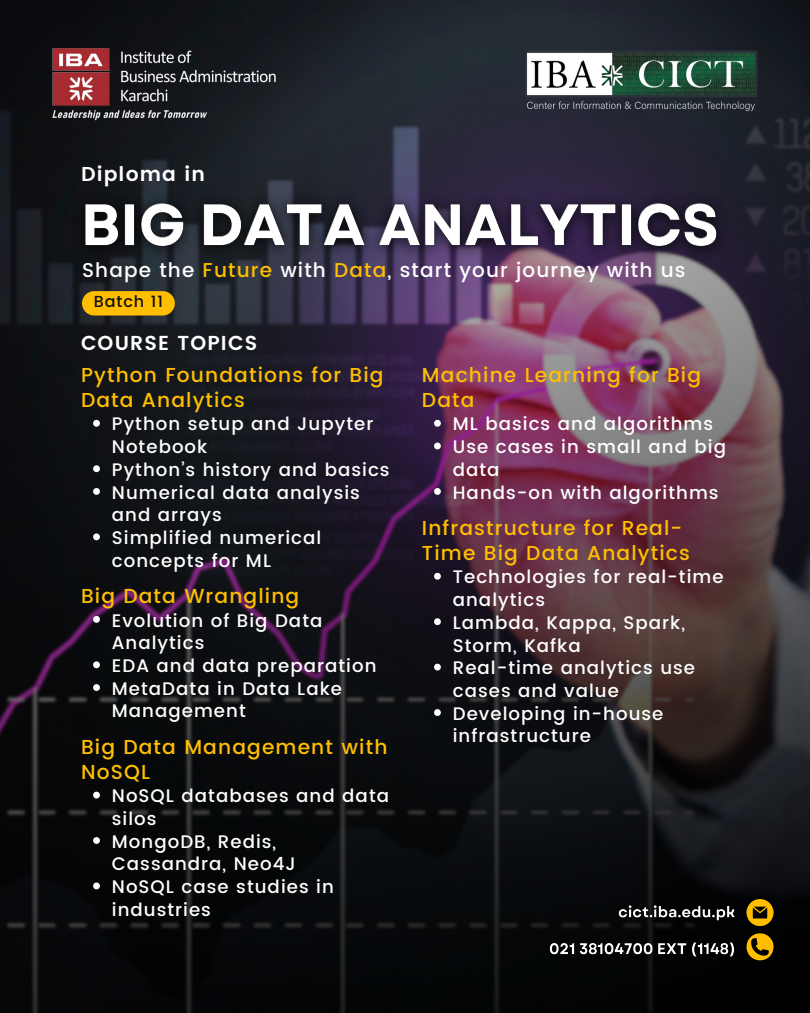
<style>
.page{position:relative;width:810px;height:1013px;background:#fff}
.page>*{position:absolute;margin:0;border:0;box-sizing:border-box;transform-origin:0 0}
.t1{font:500 20.2px/25px "Poppins";letter-spacing:.055em;color:#ffbf00}
.t2{font:600 20.2px "Poppins";letter-spacing:.055em;color:#fff}
.t3{font:600 20.1px "Poppins";letter-spacing:.055em;color:#fff}
.t4{font:500 20px "Poppins";letter-spacing:.055em;color:#fff}
.t5{font:500 18.2px/22.7px "Poppins";letter-spacing:.055em;color:#fff}
.t6{font:500 16px "Poppins";letter-spacing:.055em;color:#100f0d}
.s1{color:#ffbf00}
</style>
<div class="page">
<img style="left:0;top:0;width:810px;height:1012px">
<img style="left:46px;top:44px;width:239px;height:79px">
<img style="left:521px;top:47px;width:240px;height:68px">
<img style="left:65px;top:184px;width:672px;height:85px">
<div style="left:82px;top:291px;width:93px;height:24px;background:#ffbf00;border-radius:12px"></div>
<svg style="left:434px;top:420px;width:7px;height:6px"></svg>
<svg style="left:434px;top:442px;width:7px;height:7px"></svg>
<svg style="left:434px;top:488px;width:7px;height:7px"></svg>
<svg style="left:434px;top:573px;width:7px;height:6px"></svg>
<svg style="left:434px;top:618px;width:7px;height:7px"></svg>
<svg style="left:434px;top:663px;width:7px;height:7px"></svg>
<svg style="left:434px;top:709px;width:7px;height:7px"></svg>
<svg style="left:746px;top:933px;width:27px;height:31px"></svg>
<svg style="left:746px;top:899px;width:27px;height:27px"></svg>
<img style="left:544px;top:937px;width:195px;height:25px">
<img style="left:613px;top:900px;width:128px;height:26px">
<svg style="left:93px;top:420px;width:7px;height:6px"></svg>
<svg style="left:93px;top:465px;width:7px;height:7px"></svg>
<svg style="left:93px;top:488px;width:7px;height:7px"></svg>
<svg style="left:93px;top:533px;width:7px;height:7px"></svg>
<svg style="left:93px;top:616px;width:7px;height:7px"></svg>
<svg style="left:93px;top:661px;width:7px;height:7px"></svg>
<svg style="left:93px;top:684px;width:7px;height:7px"></svg>
<svg style="left:93px;top:791px;width:7px;height:7px"></svg>
<svg style="left:93px;top:837px;width:7px;height:7px"></svg>
<svg style="left:93px;top:882px;width:7px;height:7px"></svg>
<p class="t3" style="left:81px;top:162px;width:125px">Diploma in</p>
<p class="t4" style="left:82px;top:259px;width:605px">Shape the <span class="s1">Future</span> with <span class="s1">Data</span>, start your journey with us</p>
<p class="t6" style="left:94px;top:292px;width:71px">Batch 11</p>
<p class="t2" style="left:81px;top:331px;width:178px">COURSE TOPICS</p>
<p class="t1" style="left:81px;top:362px;width:304px">Python Foundations for Big<br>Data Analytics</p>
<p class="t5" style="left:112px;top:413px;width:263px">Python setup and Jupyter<br>Notebook</p>
<p class="t5" style="left:112px;top:458px;width:279px">Python’s history and basics</p>
<p class="t5" style="left:112px;top:481px;width:250px">Numerical data analysis and arrays</p>
<p class="t5" style="left:112px;top:526px;width:211px">Simplified numerical concepts for ML</p>
<p class="t1" style="left:81px;top:583px;width:220px">Big Data Wrangling</p>
<p class="t5" style="left:112px;top:609px;width:212px">Evolution of Big Data<br>Analytics</p>
<p class="t5" style="left:112px;top:654px;width:266px">EDA and data preparation</p>
<p class="t5" style="left:112px;top:677px;width:232px">MetaData in Data Lake<br>Management</p>
<p class="t1" style="left:81px;top:734px;width:308px">Big Data Management with<br>NoSQL</p>
<p class="t5" style="left:112px;top:784px;width:279px">NoSQL databases and data silos</p>
<p class="t5" style="left:112px;top:830px;width:186px">MongoDB, Redis,<br>Cassandra, Neo4J</p>
<p class="t5" style="left:112px;top:875px;width:224px">NoSQL case studies in industries</p>
<p class="t1" style="left:422px;top:362px;width:281px">Machine Learning for Big<br>Data</p>
<p class="t5" style="left:453px;top:413px;width:262px">ML basics and algorithms</p>
<p class="t5" style="left:453px;top:435px;width:275px">Use cases in small and big data</p>
<p class="t5" style="left:453px;top:481px;width:267px">Hands-on with algorithms</p>
<p class="t1" style="left:422px;top:515px;width:270px">Infrastructure for Real-<br>Time Big Data Analytics</p>
<p class="t5" style="left:453px;top:566px;width:272px">Technologies for real-time analytics</p>
<p class="t5" style="left:453px;top:611px;width:234px">Lambda, Kappa, Spark,<br>Storm, Kafka</p>
<p class="t5" style="left:453px;top:656px;width:244px">Real-time analytics use cases and value</p>
<p class="t5" style="left:453px;top:702px;width:212px">Developing in-house infrastructure</p>
</div>
